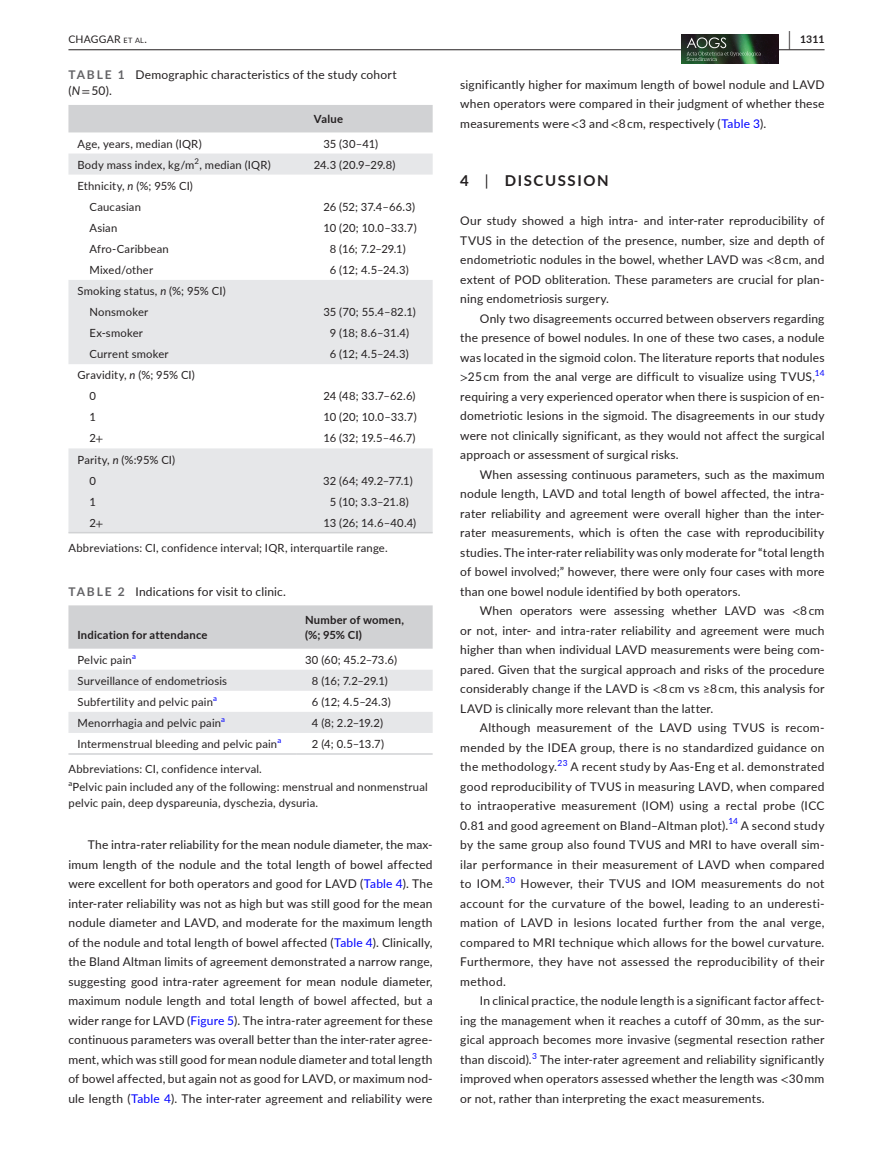
<style>
.page{position:relative;width:893px;height:1174px;background:#fff}
.page>*{position:absolute;margin:0;border:0;box-sizing:border-box;transform-origin:0 0}
.t1{font:700 15px "Lato";letter-spacing:.11em;color:#231f20}
.t2{font:12px/19.5px "Lato";letter-spacing:.015em;color:#231f20;text-align:justify}
.t3{font:11.25px/21px "Lato";letter-spacing:.015em;color:#231f20}
.t4{font:700 11.25px/15.8px "Lato";letter-spacing:.02em;color:#231f20}
.t5{font:10.5px "Lato";letter-spacing:.025em;color:#231f20}
.t6{font:700 10.5px "Lato";color:#231f20}
.t7{font:8.4px "Lato";color:#00f}
.t8{font:7.8px "Lato";color:#00f}
.t9{font:7.8px "Lato";color:#231f20}
.s1{font-size:7.35px}
.s2{font-size:19.5px}
.s3{font-weight:700;color:#636366}
.s4{font-style:italic}
.s5{font-family:"STIX"}
.s6{color:#00f}
.s7{font-weight:400}
</style>
<div class="page">
<hr style="left:68px;top:49px;width:756px;height:1px;background:#231f20">
<img style="left:682px;top:34px;width:97px;height:30px">
<svg style="left:687px;top:37px;width:74px;height:24px;background:#3f5843"></svg>
<div style="left:68px;top:105px;width:365px;height:27px;background:#d1d2d4"></div>
<svg style="left:68px;top:153px;width:365px;height:379px"></svg>
<hr style="left:68px;top:532px;width:237px;height:1px;background:#d1d2d4">
<hr style="left:305px;top:532px;width:128px;height:1px;background:#d1d2d4">
<div style="left:68px;top:605px;width:365px;height:43px;background:#d1d2d4"></div>
<svg style="left:68px;top:670px;width:365px;height:63px"></svg>
<hr style="left:68px;top:753px;width:228px;height:1px;background:#d1d2d4">
<hr style="left:296px;top:753px;width:137px;height:1px;background:#d1d2d4">
<p class="t5" style="left:68px;top:31px;width:80px">CHAGGAR <span class="s1">et al</span>.</p>
<p class="t6" style="left:789px;top:31px;width:37px"><span class="s2">|</span> 1311</p>
<p class="t2" style="left:68px;top:66px;width:330px;line-height:16.5px"><span class="s3">TABLE 1</span> Demographic characteristics of the study cohort (<span class="s4">N</span><span class="s5">=</span> 50).</p>
<p class="t4" style="left:314px;top:111px;width:31px">Value</p>
<p class="t3" style="left:77px;top:132px;width:126px">Age, years, median (IQR)</p>
<p class="t3" style="left:323px;top:132px;width:56px">35 (30–41)</p>
<p class="t3" style="left:77px;top:153px;width:195px">Body mass index, kg/m , median (IQR)</p>
<p class="t9" style="left:195px;top:155px;width:6px">2</p>
<p class="t3" style="left:314px;top:153px;width:83px">24.3 (20.9–29.8)</p>
<p class="t3" style="left:89px;top:175px;width:105px;text-indent:-12px">Ethnicity, <span class="s4">n</span> (%; 95% CI)<br>Caucasian</p>
<p class="t3" style="left:323px;top:196px;width:93px">26 (52; 37.4–66.3)</p>
<p class="t3" style="left:89px;top:217px;width:29px">Asian</p>
<p class="t3" style="left:324px;top:217px;width:95px">10 (20; 10.0–33.7)</p>
<p class="t3" style="left:89px;top:238px;width:81px">Afro-Caribbean</p>
<p class="t3" style="left:330px;top:238px;width:77px">8 (16; 7.2–29.1)</p>
<p class="t3" style="left:89px;top:259px;width:65px">Mixed/other</p>
<p class="t3" style="left:330px;top:259px;width:80px">6 (12; 4.5–24.3)</p>
<p class="t3" style="left:89px;top:280px;width:138px;text-indent:-12px">Smoking status, <span class="s4">n</span> (%; 95% CI)<br>Nonsmoker</p>
<p class="t3" style="left:323px;top:301px;width:94px">35 (70; 55.4–82.1)</p>
<p class="t3" style="left:89px;top:322px;width:55px">Ex-smoker</p>
<p class="t3" style="left:330px;top:322px;width:81px">9 (18; 8.6–31.4)</p>
<p class="t3" style="left:89px;top:343px;width:81px">Current smoker</p>
<p class="t3" style="left:330px;top:343px;width:80px">6 (12; 4.5–24.3)</p>
<p class="t3" style="left:89px;top:364px;width:107px;text-indent:-12px">Gravidity, <span class="s4">n</span> (%; 95% CI)<br>0</p>
<p class="t3" style="left:324px;top:385px;width:94px">24 (48; 33.7–62.6)</p>
<p class="t3" style="left:89px;top:406px;width:8px">1</p>
<p class="t3" style="left:324px;top:406px;width:95px">10 (20; 10.0–33.7)</p>
<p class="t3" style="left:89px;top:427px;width:15px">2<span class="s5">+</span></p>
<p class="t3" style="left:323px;top:427px;width:94px">16 (32; 19.5–46.7)</p>
<p class="t3" style="left:89px;top:448px;width:87px;text-indent:-12px">Parity, <span class="s4">n</span> (%:95% CI)<br>0</p>
<p class="t3" style="left:323px;top:469px;width:91px">32 (64; 49.2–77.1)</p>
<p class="t3" style="left:89px;top:490px;width:8px">1</p>
<p class="t3" style="left:330px;top:490px;width:80px">5 (10; 3.3–21.8)</p>
<p class="t3" style="left:89px;top:511px;width:15px">2<span class="s5">+</span></p>
<p class="t3" style="left:323px;top:511px;width:94px">13 (26; 14.6–40.4)</p>
<p class="t3" style="left:68px;top:536px;width:321px">Abbreviations: CI, confidence interval; IQR, interquartile range.</p>
<p class="t2" style="left:68px;top:581px;width:219px"><span class="s3">TABLE 2</span> Indications for visit to clinic.</p>
<p class="t4" style="left:77px;top:627px;width:132px">Indication for attendance</p>
<p class="t4" style="left:305px;top:611px;width:100px">Number of women, (%; 95% CI)</p>
<p class="t3" style="left:77px;top:648px;width:60px">Pelvic pain<sup>a</sup></p>
<p class="t3" style="left:305px;top:648px;width:93px">30 (60; 45.2–73.6)</p>
<p class="t3" style="left:77px;top:669px;width:151px">Surveillance of endometriosis</p>
<p class="t3" style="left:312px;top:669px;width:77px">8 (16; 7.2–29.1)</p>
<p class="t3" style="left:77px;top:691px;width:137px">Subfertility and pelvic pain</p>
<p class="t8" style="left:213px;top:692px;width:5px">a</p>
<p class="t3" style="left:312px;top:691px;width:80px">6 (12; 4.5–24.3)</p>
<p class="t3" style="left:77px;top:712px;width:145px">Menorrhagia and pelvic pain</p>
<p class="t8" style="left:221px;top:713px;width:5px">a</p>
<p class="t3" style="left:312px;top:712px;width:73px">4 (8; 2.2–19.2)</p>
<p class="t3" style="left:77px;top:733px;width:201px">Intermenstrual bleeding and pelvic pain</p>
<p class="t8" style="left:277px;top:734px;width:5px">a</p>
<p class="t3" style="left:312px;top:733px;width:74px">2 (4; 0.5–13.7)</p>
<p class="t3" style="left:68px;top:757px;width:195px">Abbreviations: CI, confidence interval.</p>
<p class="t9" style="left:68px;top:777px;width:5px">a</p>
<p class="t3" style="left:68px;top:778px;width:361px;line-height:15.8px;text-indent:4px">Pelvic pain included any of the following: menstrual and nonmenstrual pelvic pain, deep dyspareunia, dyschezia, dysuria.</p>
<p class="t2" style="left:68px;top:834px;width:366px;text-indent:20px">The intra-rater reliability for the mean nodule diameter, the max&shy;imum length of the nodule and the total length of bowel affected were excellent for both operators and good for LAVD (<span class="s6">Table 4</span>). The inter-rater reliability was not as high but was still good for the mean nodule diameter and LAVD, and moderate for the maximum length of the nodule and total length of bowel affected (<span class="s6">Table 4</span>). Clinically, the Bland Altman limits of agreement demonstrated a narrow range, suggesting good intra-rater agreement for mean nodule diameter, maximum nodule length and total length of bowel affected, but a wider range for LAVD (<span class="s6">Figure 5</span>). The intra-rater agreement for these continuous parameters was overall better than the inter-rater agree&shy;ment, which was still good for mean nodule diameter and total length of bowel affected, but again not as good for LAVD, or maximum nod&shy;ule length (<span class="s6">Table 4</span>). The inter-rater agreement and reliability were</p>
<p class="t2" style="left:460px;top:74px;width:366px">significantly higher for maximum length of bowel nodule and LAVD when operators were compared in their judgment of whether these measurements were <span class="s5">&lt;</span>3 and <span class="s5">&lt;</span>8 cm, respectively (<span class="s6">Table 3</span>).</p>
<p class="t1" style="left:460px;top:170px;width:150px">4 <span class="s7">|</span> DISCUSSION</p>
<p class="t2" style="left:460px;top:210px;width:366px">Our study showed a high intra- and inter-rater reproducibility of TVUS in the detection of the presence, number, size and depth of endometriotic nodules in the bowel, whether LAVD was <span class="s5">&lt;</span>8 cm, and extent of POD obliteration. These parameters are crucial for plan&shy;ning endometriosis surgery.</p>
<p class="t2" style="left:460px;top:308px;width:366px;text-indent:20px">Only two disagreements occurred between observers regarding the presence of bowel nodules. In one of these two cases, a nodule was located in the sigmoid colon. The literature reports that nodules <span class="s5">&gt;</span>25 cm from the anal verge are difficult to visualize using TVUS,</p>
<p class="t7" style="left:815px;top:367px;width:11px">14</p>
<p class="t2" style="left:460px;top:386px;width:366px">requiring a very experienced operator when there is suspicion of en&shy;dometriotic lesions in the sigmoid. The disagreements in our study were not clinically significant, as they would not affect the surgical approach or assessment of surgical risks.</p>
<p class="t2" style="left:460px;top:464px;width:366px;text-indent:20px">When assessing continuous parameters, such as the maximum nodule length, LAVD and total length of bowel affected, the intra&shy;rater reliability and agreement were overall higher than the inter&shy;rater measurements, which is often the case with reproducibility studies. The inter-rater reliability was only moderate for “total length of bowel involved;” however, there were only four cases with more than one bowel nodule identified by both operators.</p>
<p class="t2" style="left:460px;top:600px;width:366px;text-indent:20px">When operators were assessing whether LAVD was <span class="s5">&lt;</span>8 cm or not, inter- and intra-rater reliability and agreement were much higher than when individual LAVD measurements were being com&shy;pared. Given that the surgical approach and risks of the procedure considerably change if the LAVD is <span class="s5">&lt;</span>8 cm vs ≥8 cm, this analysis for LAVD is clinically more relevant than the latter.</p>
<p class="t2" style="left:460px;top:717px;width:366px;text-indent:20px">Although measurement of the LAVD using TVUS is recom&shy;mended by the IDEA group, there is no standardized guidance on the methodology.</p>
<p class="t7" style="left:558px;top:757px;width:11px">23</p>
<p class="t2" style="left:460px;top:756px;width:366px;text-indent:110px">A recent study by Aas-Eng et al. demonstrated good reproducibility of TVUS in measuring LAVD, when compared to intraoperative measurement (IOM) using a rectal probe (ICC 0.81 and good agreement on Bland–Altman plot).<sup>14</sup> A second study by the same group also found TVUS and MRI to have overall sim&shy;ilar performance in their measurement of LAVD when compared to IOM.</p>
<p class="t7" style="left:505px;top:874px;width:12px">30</p>
<p class="t2" style="left:460px;top:873px;width:366px;text-indent:60px">However, their TVUS and IOM measurements do not account for the curvature of the bowel, leading to an underesti&shy;mation of LAVD in lesions located further from the anal verge, compared to MRI technique which allows for the bowel curvature.<br>Furthermore, they have not assessed the reproducibility of their method.</p>
<p class="t2" style="left:460px;top:990px;width:366px;text-indent:20px">In clinical practice, the nodule length is a significant factor affect&shy;ing the management when it reaches a cutoff of 30 mm, as the sur&shy;gical approach becomes more invasive (segmental resection rather than discoid).<sup>3</sup> The inter-rater agreement and reliability significantly improved when operators assessed whether the length was <span class="s5">&lt;</span>30 mm or not, rather than interpreting the exact measurements.</p>
</div>
